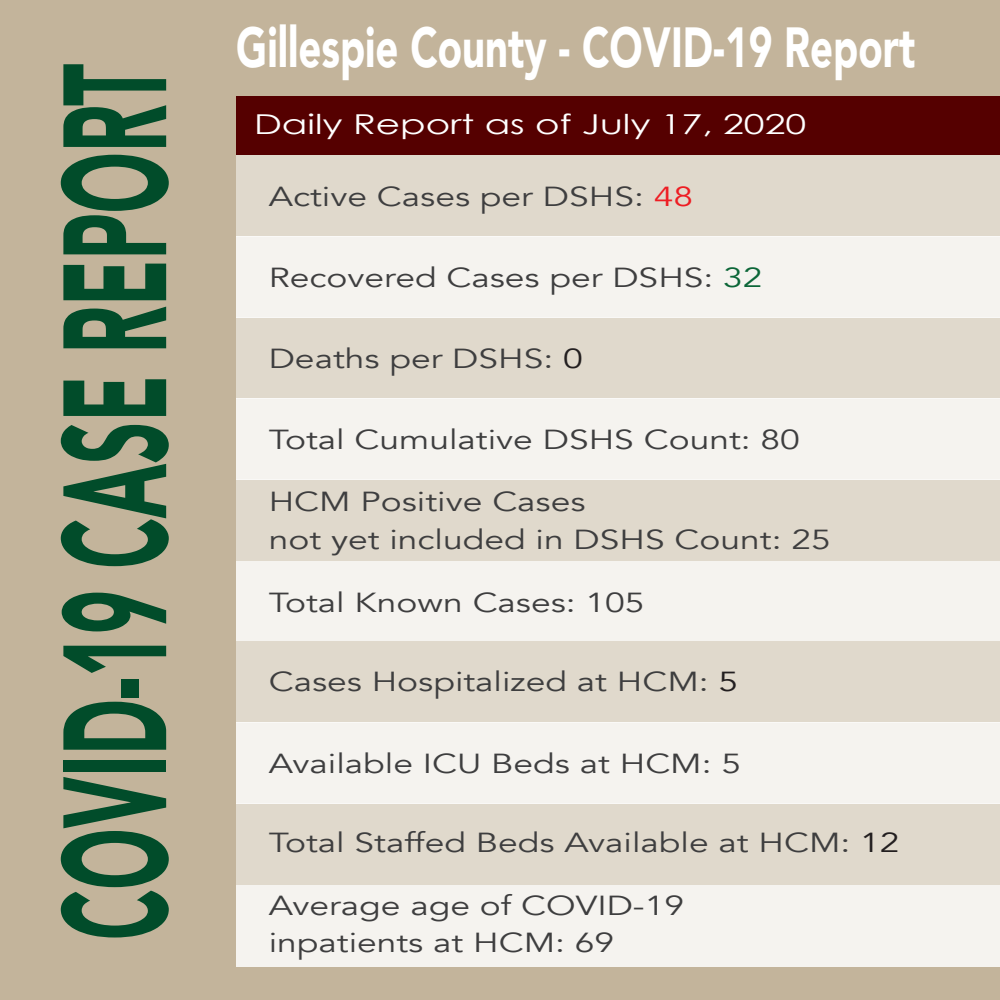
<style>
.page{position:relative;width:1000px;height:1000px;background:#c3b49b}
.page>*{position:absolute;margin:0;border:0;box-sizing:border-box;transform-origin:0 0}
.t1{font:900 145.12px "Avenir";color:#014c2a;scale:.51 1}
.t2{font:900 56.38px "Avenir";color:#fff;scale:.71 1}
.t3{font:27.5px/37.9px "Avenir";color:#3e3e3f;scale:1.29 1}
.t4{font:27.38px "Century Gothic";color:#fff;scale:1.37 1}
.s1{color:#ee1d23}
.s2{color:#0c6638}
.s3{color:#231f20}
</style>
<div class="page">
<div style="left:236px;top:96px;width:764px;height:59px;background:#500"></div>
<div style="left:236px;top:155px;width:764px;height:82px;background:#e0d9cc"></div>
<div style="left:236px;top:236px;width:764px;height:82px;background:#f5f3ef"></div>
<div style="left:236px;top:317px;width:764px;height:82px;background:#e0d9cc"></div>
<div style="left:236px;top:398px;width:764px;height:82px;background:#f5f3ef"></div>
<div style="left:236px;top:479px;width:764px;height:82px;background:#e0d9cc"></div>
<div style="left:236px;top:561px;width:764px;height:80px;background:#f5f3ef"></div>
<div style="left:236px;top:641px;width:764px;height:82px;background:#e0d9cc"></div>
<div style="left:236px;top:722px;width:764px;height:82px;background:#f5f3ef"></div>
<div style="left:236px;top:803px;width:764px;height:82px;background:#e0d9cc"></div>
<div style="left:236px;top:885px;width:764px;height:82px;background:#f5f3ef"></div>
<h1 class="t1" style="left:-9px;top:940px;width:1720px;rotate:-90deg">COVID-19 CASE REPORT</h1>
<h2 class="t2" style="left:236px;top:-1px;width:958px">Gillespie County - COVID-19 Report</h2>
<p class="t4" style="left:254px;top:105px;width:405px">Daily Report as of July 17, 2020</p>
<p class="t3" style="left:269px;top:178px;width:330px">Active Cases per DSHS: <span class="s1">48</span></p>
<p class="t3" style="left:269px;top:259px;width:384px">Recovered Cases per DSHS: <span class="s2">32</span></p>
<p class="t3" style="left:269px;top:340px;width:245px">Deaths per DSHS: <span class="s3">0</span></p>
<p class="t3" style="left:269px;top:421px;width:413px">Total Cumulative DSHS Count: 80</p>
<p class="t3" style="left:269px;top:483px;width:437px">HCM Positive Cases<br>not yet included in DSHS Count: 25</p>
<p class="t3" style="left:269px;top:584px;width:293px">Total Known Cases: 105</p>
<p class="t3" style="left:269px;top:664px;width:365px">Cases Hospitalized at HCM: <span class="s3">5</span></p>
<p class="t3" style="left:269px;top:745px;width:368px">Available ICU Beds at HCM: 5</p>
<p class="t3" style="left:269px;top:824px;width:491px">Total Staffed Beds Available at HCM: <span class="s3">12</span></p>
<p class="t3" style="left:269px;top:887px;width:324px">Average age of COVID-19 inpatients at HCM: 69</p>
</div>
